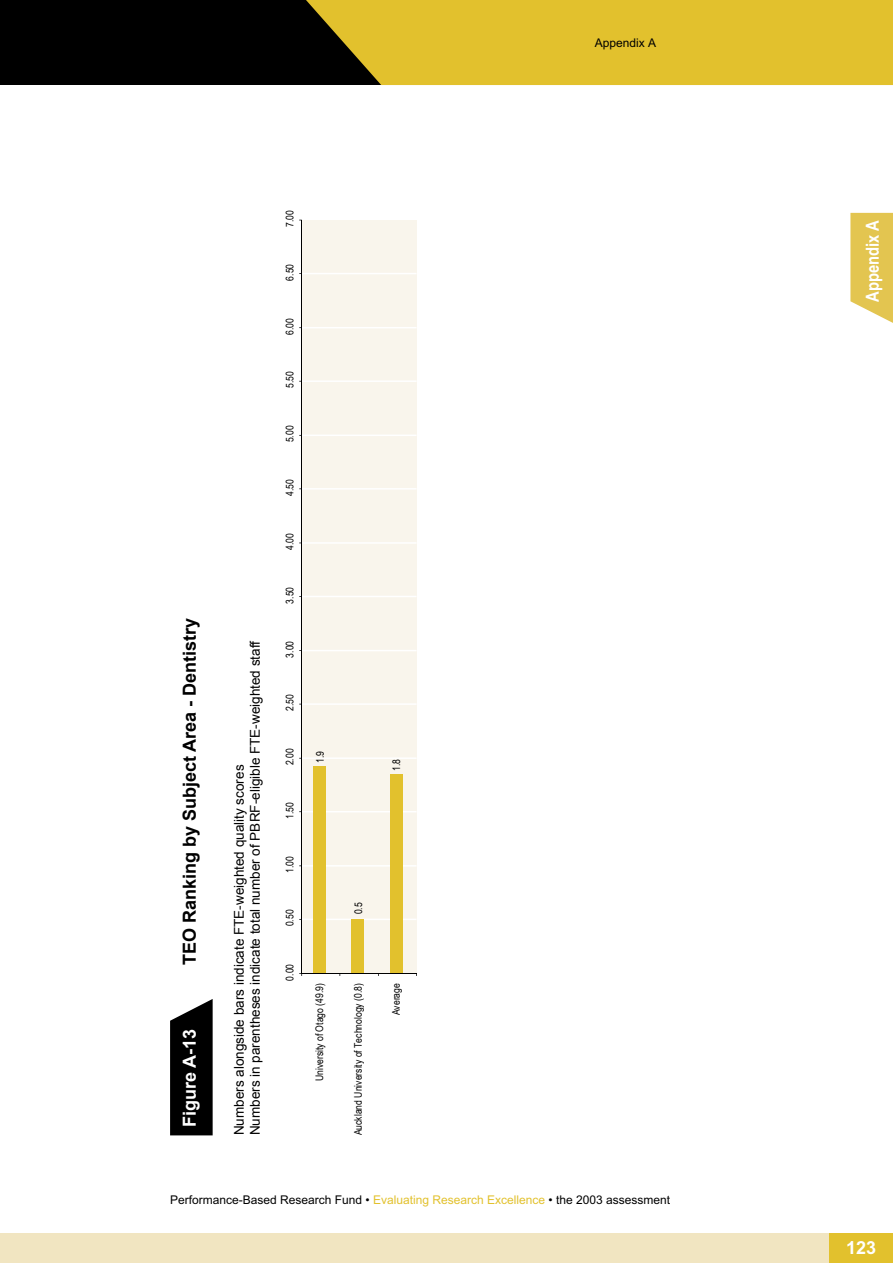
<style>
.page{position:relative;width:893px;height:1263px;background:#fff}
.page>*{position:absolute;margin:0;border:0;box-sizing:border-box;transform-origin:0 0}
.t1{font:700 18px "Arial";color:#000}
.t2{font:700 18px "Arial";color:#fff}
.t3{font:700 18px "Arial Maori Narrow";color:#fff}
.t4{font:700 18px "Arial Maori";color:#fff}
.t5{font:13.5px/16.2px "Arial";color:#000}
.t6{font:12px "Arial Maori";color:#000}
.t7{font:10.5px "Arial Narrow";color:#000}
.s1{color:#e2c12d}
</style>
<div class="page">
<svg style="left:170px;top:999px;width:43px;height:136px;background:#161616"></svg>
<div style="left:0;top:0;width:383px;height:85px;background:#000"></div>
<div style="left:306px;top:0;width:587px;height:85px;background:#e2c12d"></div>
<div style="left:0;top:1233px;width:893px;height:30px;background:#f1e5c1"></div>
<div style="left:829px;top:1233px;width:64px;height:30px;background:#e2c12d"></div>
<svg style="left:850px;top:213px;width:43px;height:110px;background:#e6cb63"></svg>
<div style="left:302px;top:220px;width:115px;height:753px;background:#f9f5ec"></div>
<hr style="left:302px;top:918px;width:115px;height:2px;background:#fff">
<hr style="left:302px;top:865px;width:115px;height:1px;background:#fff">
<hr style="left:302px;top:811px;width:115px;height:1px;background:#fff">
<hr style="left:302px;top:757px;width:115px;height:2px;background:#fff">
<hr style="left:302px;top:703px;width:115px;height:2px;background:#fff">
<hr style="left:302px;top:650px;width:115px;height:1px;background:#fff">
<hr style="left:302px;top:596px;width:115px;height:1px;background:#fff">
<hr style="left:302px;top:542px;width:115px;height:2px;background:#fff">
<hr style="left:302px;top:488px;width:115px;height:2px;background:#fff">
<hr style="left:302px;top:435px;width:115px;height:1px;background:#fff">
<hr style="left:302px;top:380px;width:115px;height:2px;background:#fff">
<hr style="left:302px;top:327px;width:115px;height:1px;background:#fff">
<hr style="left:302px;top:273px;width:115px;height:1px;background:#fff">
<div style="left:313px;top:766px;width:13px;height:207px;background:#e2c12d"></div>
<div style="left:351px;top:919px;width:13px;height:54px;background:#e2c12d"></div>
<div style="left:390px;top:774px;width:13px;height:199px;background:#e2c12d"></div>
<hr style="left:301px;top:220px;width:1px;height:753px;background:#000">
<hr style="left:302px;top:973px;width:115px;height:1px;background:#000">
<h1 class="t1" style="left:180px;top:965px;width:349px;rotate:-90deg">TEO Ranking by Subject Area - Dentistry</h1>
<h1 class="t2" style="left:180px;top:1127px;width:100px;rotate:-90deg">Figure A-13</h1>
<p class="t5" style="left:231px;top:1135px;width:496px;rotate:-90deg">Numbers alongside bars indicate FTE-weighted quality scores<br>Numbers in parentheses indicate total number of PBRF-eligible FTE-weighted staff</p>
<p class="t7" style="left:284px;top:227px;width:18px;rotate:-90deg">7.00</p>
<p class="t7" style="left:284px;top:281px;width:18px;rotate:-90deg">6.50</p>
<p class="t7" style="left:284px;top:335px;width:18px;rotate:-90deg">6.00</p>
<p class="t7" style="left:284px;top:388px;width:18px;rotate:-90deg">5.50</p>
<p class="t7" style="left:284px;top:442px;width:18px;rotate:-90deg">5.00</p>
<p class="t7" style="left:284px;top:496px;width:18px;rotate:-90deg">4.50</p>
<p class="t7" style="left:284px;top:550px;width:18px;rotate:-90deg">4.00</p>
<p class="t7" style="left:284px;top:603px;width:18px;rotate:-90deg">3.50</p>
<p class="t7" style="left:284px;top:658px;width:18px;rotate:-90deg">3.00</p>
<p class="t7" style="left:284px;top:711px;width:18px;rotate:-90deg">2.50</p>
<p class="t7" style="left:284px;top:765px;width:18px;rotate:-90deg">2.00</p>
<p class="t7" style="left:284px;top:819px;width:18px;rotate:-90deg">1.50</p>
<p class="t7" style="left:284px;top:873px;width:18px;rotate:-90deg">1.00</p>
<p class="t7" style="left:284px;top:926px;width:18px;rotate:-90deg">0.50</p>
<p class="t7" style="left:284px;top:980px;width:18px;rotate:-90deg">0.00</p>
<p class="t7" style="left:314px;top:763px;width:13px;rotate:-90deg">1.9</p>
<p class="t7" style="left:391px;top:771px;width:13px;rotate:-90deg">1.8</p>
<p class="t7" style="left:352px;top:914px;width:13px;rotate:-90deg">0.5</p>
<p class="t7" style="left:313px;top:1081px;width:100px;rotate:-90deg">University of Otago (49.9)</p>
<p class="t7" style="left:352px;top:1135px;width:154px;rotate:-90deg">Auckland University of Technology (0.8)</p>
<p class="t7" style="left:390px;top:1015px;width:34px;rotate:-90deg">Average</p>
<p class="t6" style="left:595px;top:36px;width:63px">Appendix A</p>
<p class="t6" style="left:170px;top:1193px;width:501px">Performance-Based Research Fund • <span class="s1">Evaluating Research Excellence</span> • the 2003 assessment</p>
<h1 class="t3" style="left:862px;top:302px;width:84px;rotate:-90deg">Appendix A</h1>
<h1 class="t4" style="left:846px;top:1238px;width:32px">123</h1>
</div>
